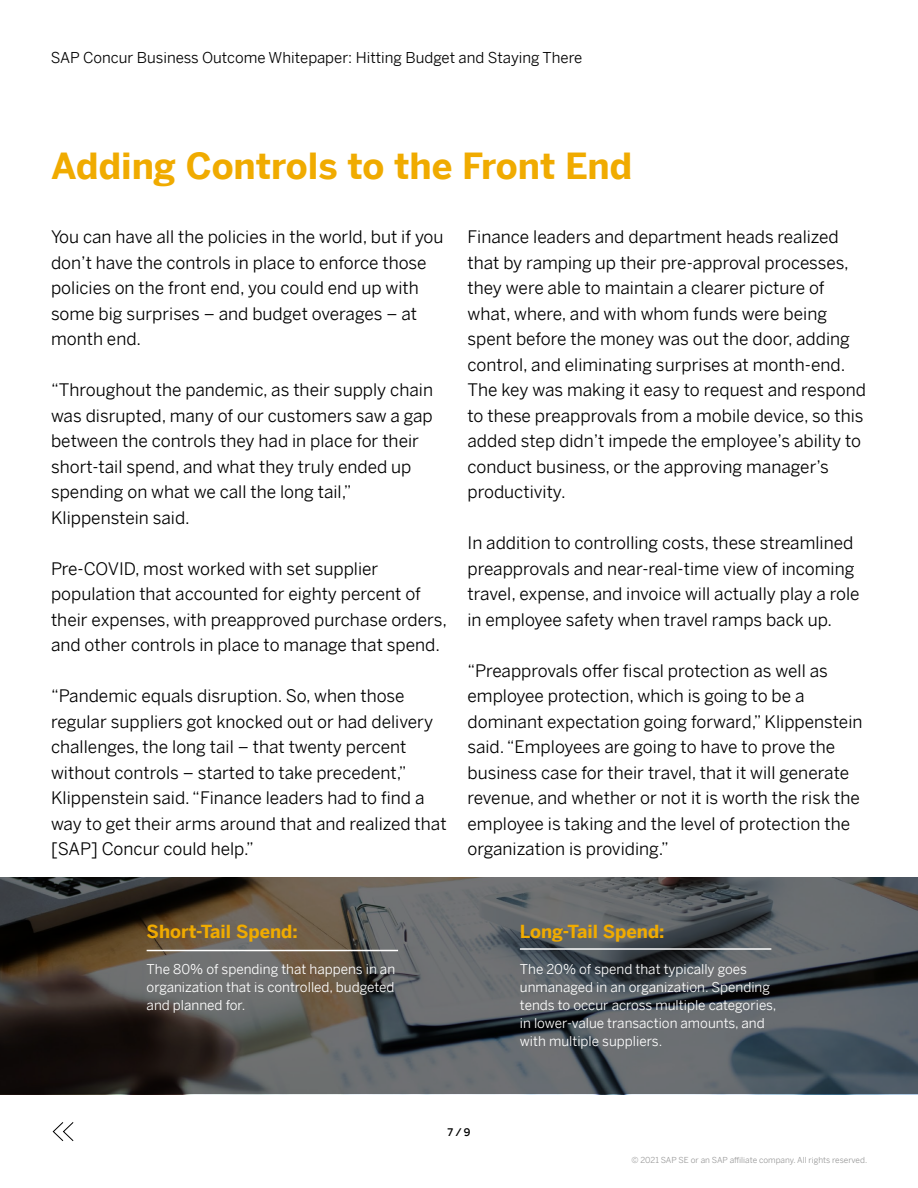
<style>
.page{position:relative;width:918px;height:1188px;background:#fff}
.page>*{position:absolute;margin:0;border:0;box-sizing:border-box;transform-origin:0 0}
.t1{font:700 36px "Benton Sans";color:#f0ab00}
.t2{font:700 18px "Benton Sans";color:#f0ab00}
.t3{font:17.25px/25.5px "Benton Sans";color:#000}
.t4{font:15px "Benton Sans";color:#000}
.t5{font:13.5px/18px "Benton Sans";color:#fff;text-align:justify}
.t6{font:500 10.5px "Benton Sans";color:#000}
.t7{font:8.25px "Benton Sans";color:#999}
</style>
<div class="page">
<svg style="left:52px;top:1122px;width:22px;height:19px"></svg>
<svg style="left:0;top:878px;width:918px;height:216px;background:#505050"></svg>
<hr style="left:147px;top:950px;width:251px;height:1px;background:#fff">
<hr style="left:520px;top:948px;width:251px;height:2px;background:#fff">
<p class="t4" style="left:51px;top:45px;width:533px">SAP Concur Business Outcome Whitepaper: Hitting Budget and Staying There</p>
<h1 class="t1" style="left:51px;top:135px;width:583px">Adding Controls to the Front End</h1>
<p class="t3" style="left:51px;top:222px;width:394px">You can have all the policies in the world, but if you don’t have the controls in place to enforce those policies on the front end, you could end up with some big surprises – and budget overages – at month end.</p>
<p class="t3" style="left:51px;top:375px;width:384px">“Throughout the pandemic, as their supply chain was disrupted, many of our customers saw a gap between the controls they had in place for their short-tail spend, and what they truly ended up spending on what we call the long tail,” Klippenstein said.</p>
<p class="t3" style="left:51px;top:553px;width:397px">Pre-COVID, most worked with set supplier population that accounted for eighty percent of their expenses, with preapproved purchase orders, and other controls in place to manage that spend.</p>
<p class="t3" style="left:51px;top:681px;width:397px">“Pandemic equals disruption. So, when those regular suppliers got knocked out or had delivery challenges, the long tail – that twenty percent without controls – started to take precedent,” Klippenstein said. “Finance leaders had to find a way to get their arms around that and realized that [SAP] Concur could help.”</p>
<p class="t3" style="left:468px;top:222px;width:400px">Finance leaders and department heads realized that by ramping up their pre-approval processes, they were able to maintain a clearer picture of what, where, and with whom funds were being spent before the money was out the door, adding control, and eliminating surprises at month-end.<br>The key was making it easy to request and respond to these preapprovals from a mobile device, so this added step didn’t impede the employee’s ability to conduct business, or the approving manager’s productivity.</p>
<p class="t3" style="left:468px;top:528px;width:394px">In addition to controlling costs, these streamlined preapprovals and near-real-time view of incoming travel, expense, and invoice will actually play a role in employee safety when travel ramps back up.</p>
<p class="t3" style="left:468px;top:655px;width:397px">“Preapprovals offer fiscal protection as well as employee protection, which is going to be a dominant expectation going forward,” Klippenstein said. “Employees are going to have to prove the business case for their travel, that it will generate revenue, and whether or not it is worth the risk the employee is taking and the level of protection the organization is providing.”</p>
<p class="t2" style="left:147px;top:916px;width:153px">Short-Tail Spend:</p>
<p class="t5" style="left:147px;top:958px;width:250px">The 80% of spending that happens in an organization that is controlled, budgeted and planned for.</p>
<p class="t2" style="left:520px;top:916px;width:146px">Long-Tail Spend:</p>
<p class="t5" style="left:520px;top:958px;width:258px;text-align:left">The 20% of spend that typically goes unmanaged in an organization. Spending tends to occur across multiple categories, in lower-value transaction amounts, and with multiple suppliers.</p>
<p class="t6" style="left:448px;top:1123px;width:24px">7 / 9</p>
<p class="t7" style="left:631px;top:1153px;width:237px">© 2021 SAP SE or an SAP affiliate company. All rights reserved.</p>
</div>
